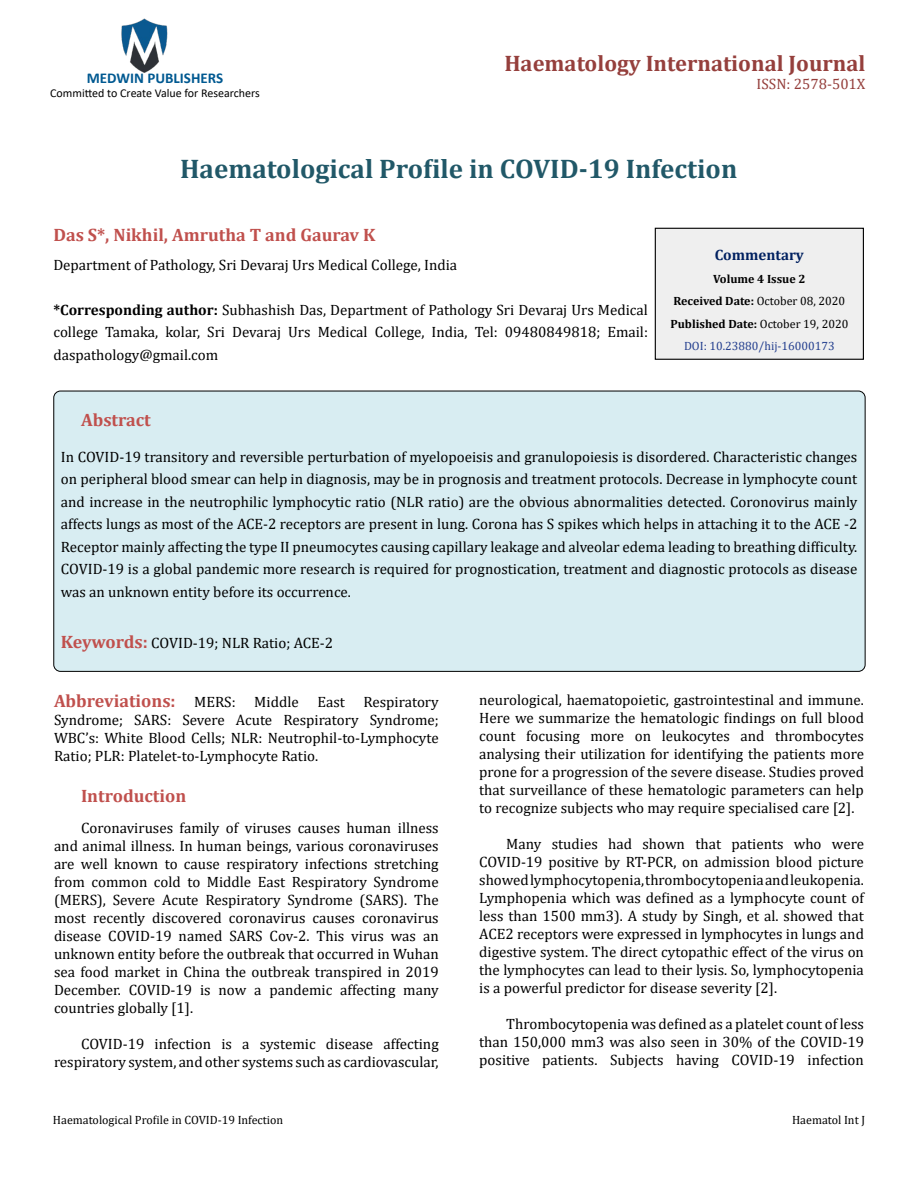
<style>
.page{position:relative;width:918px;height:1188px;background:#fff}
.page>*{position:absolute;margin:0;border:0;box-sizing:border-box;transform-origin:0 0}
.t1{font:700 27px "Cambria";color:#215868}
.t2{font:700 22.5px "Cambria";color:#953f3c}
.t3{font:700 18px "Cambria";color:#c0504d}
.t4{font:15px/18px "Cambria";color:#000;text-align:justify}
.t5{font:700 15px "Calibri";color:#005991}
.t6{font:15px "Cambria";color:#953f3c}
.t7{font:700 15px "Cambria";color:#002060}
.t8{font:700 12px/22.5px "Cambria";color:#000;text-align:center}
.t9{font:12px "Cambria";color:#000}
.t10{font:12px "Calibri";color:#000}
.s1{font-weight:700}
.s2{font-weight:400}
.s3{font-weight:400;color:#25408f}
.s4{font-weight:700;font-size:18px;color:#c0504d}
</style>
<div class="page">
<img style="left:121px;top:18px;width:47px;height:55px">
<div style="left:655px;top:228px;width:208px;height:131px;background:#efefef"></div>
<div style="left:655px;top:228px;width:209px;height:132px;border:1px solid #000"></div>
<div style="left:54px;top:391px;width:811px;height:280px;background:#d8edf2;border-radius:7px"></div>
<p class="t5" style="left:87px;top:67px;width:138px">MEDWIN PUBLISHERS</p>
<p class="t10" style="left:50px;top:85px;width:211px">Committed to Create Value for Researchers</p>
<h2 class="t2" style="left:504px;top:47px;width:363px">Haematology International Journal</h2>
<p class="t6" style="left:757px;top:75px;width:110px">ISSN: 2578-501X</p>
<h1 class="t1" style="left:180px;top:149px;width:559px">Haematological Profile in COVID-19 Infection</h1>
<p class="t3" style="left:53px;top:222px;width:323px">Das S*, Nikhil, Amrutha T and Gaurav K</p>
<p class="t4" style="left:53px;top:256px;width:405px">Department of Pathology, Sri Devaraj Urs Medical College, India</p>
<p class="t4" style="left:53px;top:298px;width:596px;line-height:22.5px"><span class="s1">*Corresponding author:</span> Subhashish Das, Department of Pathology Sri Devaraj Urs Medical college Tamaka, kolar, Sri Devaraj Urs Medical College, India, Tel: 09480849818; Email: daspathology@gmail.com</p>
<p class="t7" style="left:715px;top:244px;width:91px">Commentary</p>
<p class="t8" style="left:670px;top:267px;width:179px">Volume 4 Issue 2<br>Received Date: <span class="s2">October 08, 2020<br></span>Published Date: <span class="s2">October 19, 2020<br></span><span class="s3">DOI: 10.23880/hij-16000173</span></p>
<p class="t3" style="left:81px;top:407px;width:71px">Abstract</p>
<p class="t4" style="left:61px;top:445px;width:798px;line-height:22.5px">In COVID-19 transitory and reversible perturbation of myelopoeisis and granulopoiesis is disordered. Characteristic changes on peripheral blood smear can help in diagnosis, may be in prognosis and treatment protocols. Decrease in lymphocyte count and increase in the neutrophilic lymphocytic ratio (NLR ratio) are the obvious abnormalities detected. Coronovirus mainly affects lungs as most of the ACE-2 receptors are present in lung. Corona has S spikes which helps in attaching it to the ACE -2<br>Receptor mainly affecting the type II pneumocytes causing capillary leakage and alveolar edema leading to breathing difficulty.<br>COVID-19 is a global pandemic more research is required for prognostication, treatment and diagnostic protocols as disease was an unknown entity before its occurrence.</p>
<p class="t4" style="left:61px;top:634px;width:274px"><span class="s4">Keywords:</span> COVID-19; NLR Ratio; ACE-2</p>
<p class="t4" style="left:54px;top:693px;width:386px"><span class="s4">Abbreviations:</span> MERS: Middle East Respiratory Syndrome; SARS: Severe Acute Respiratory Syndrome; WBC’s: White Blood Cells; NLR: Neutrophil-to-Lymphocyte Ratio; PLR: Platelet-to-Lymphocyte Ratio.</p>
<p class="t3" style="left:81px;top:783px;width:107px">Introduction</p>
<p class="t4" style="left:54px;top:819px;width:386px;text-indent:27px">Coronaviruses family of viruses causes human illness and animal illness. In human beings, various coronaviruses are well known to cause respiratory infections stretching from common cold to Middle East Respiratory Syndrome (MERS), Severe Acute Respiratory Syndrome (SARS). The most recently discovered coronavirus causes coronavirus disease COVID-19 named SARS Cov-2. This virus was an unknown entity before the outbreak that occurred in Wuhan sea food market in China the outbreak transpired in 2019<br>December. COVID-19 is now a pandemic affecting many countries globally [1].</p>
<p class="t4" style="left:54px;top:1035px;width:386px;text-align:right">COVID-19 infection is a systemic disease affecting respiratory system, and other systems such as cardiovascular,</p>
<p class="t4" style="left:479px;top:691px;width:386px">neurological, haematopoietic, gastrointestinal and immune.<br>Here we summarize the hematologic findings on full blood count focusing more on leukocytes and thrombocytes analysing their utilization for identifying the patients more prone for a progression of the severe disease. Studies proved that surveillance of these hematologic parameters can help to recognize subjects who may require specialised care [2].</p>
<p class="t4" style="left:479px;top:835px;width:386px;text-indent:27px">Many studies had shown that patients who were COVID-19 positive by RT-PCR, on admission blood picture showed lymphocytopenia, thrombocytopenia and leukopenia.<br>Lymphopenia which was defined as a lymphocyte count of less than 1500 mm3). A study by Singh, et al. showed that ACE2 receptors were expressed in lymphocytes in lungs and digestive system. The direct cytopathic effect of the virus on the lymphocytes can lead to their lysis. So, lymphocytopenia is a powerful predictor for disease severity [2].</p>
<p class="t4" style="left:479px;top:1015px;width:386px;text-indent:27px">Thrombocytopenia was defined as a platelet count of less than 150,000 mm3 was also seen in 30% of the COVID-19 positive patients. Subjects having COVID-19 infection</p>
<p class="t9" style="left:53px;top:1113px;width:232px">Haematological Profile in COVID-19 Infection</p>
<p class="t9" style="left:792px;top:1113px;width:74px">Haematol Int J</p>
</div>
